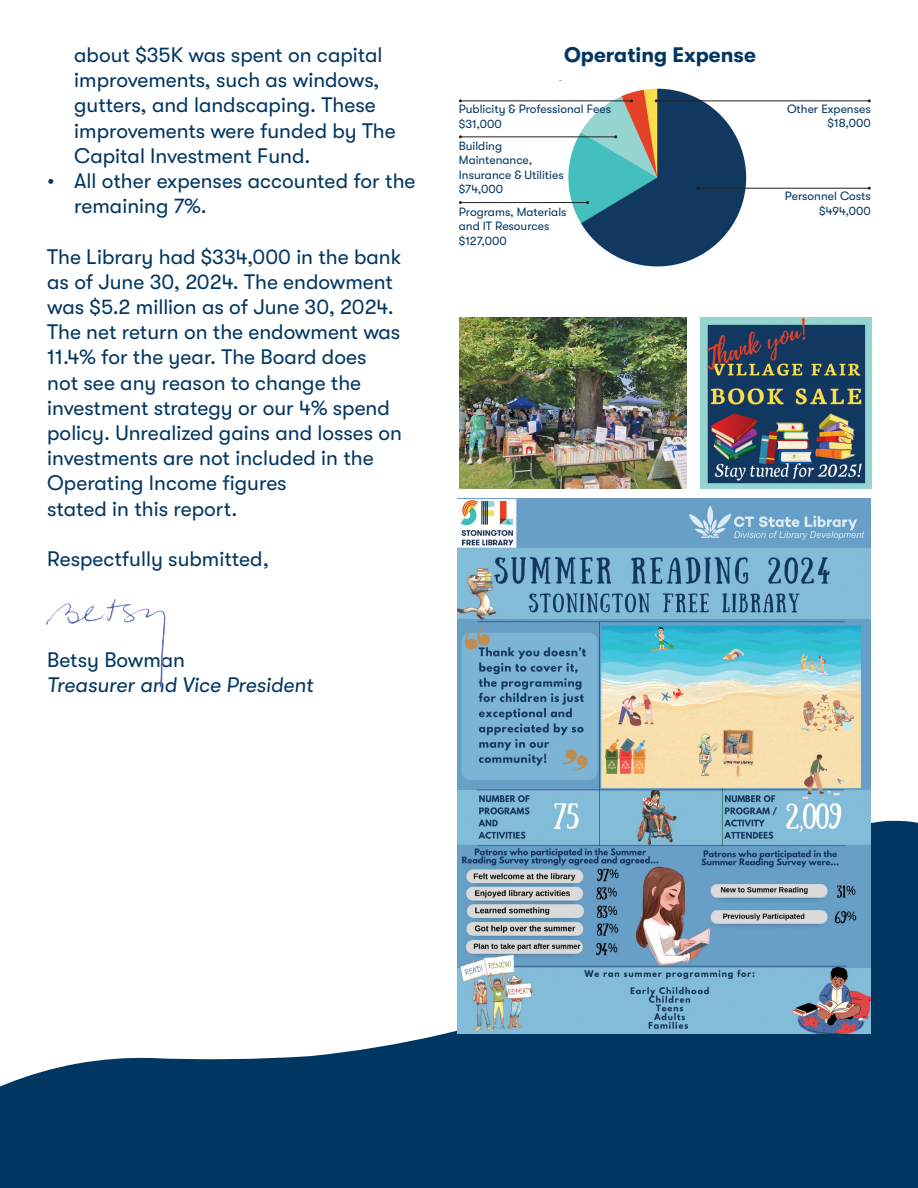
<style>
.page{position:relative;width:918px;height:1188px;background:#fff}
.page>*{position:absolute;margin:0;border:0;box-sizing:border-box;transform-origin:0 0}
.t1{font:21px/25.2px "GT Walsheim";color:#003662}
.t2{font:italic 21px "GT Walsheim";color:#003662}
.t3{font:700 21px "GT Walsheim";color:#003662}
.t4{font:12px/14.4px "GT Walsheim";color:#003662}
</style>
<div class="page">
<svg style="left:0;top:819px;width:918px;height:369px;fill:#003662"></svg>
<img style="left:46px;top:599px;width:120px;height:89px">
<img style="left:458px;top:499px;width:412px;height:534px">
<img style="left:558px;top:88px;width:203px;height:179px">
<hr style="left:656px;top:101px;width:213px;height:1px;background:#231f20">
<hr style="left:698px;top:188px;width:171px;height:1px;background:#231f20">
<hr style="left:460px;top:202px;width:128px;height:1px;background:#231f20">
<hr style="left:460px;top:136px;width:156px;height:1px;background:#231f20">
<hr style="left:460px;top:101px;width:172px;height:1px;background:#231f20">
<img style="left:459px;top:317px;width:227px;height:171px">
<img style="left:700px;top:318px;width:171px;height:170px">
<p class="t1" style="left:74px;top:42px;width:323px">about $35K was spent on capital improvements, such as windows, gutters, and landscaping. These improvements were funded by The<br>Capital Investment Fund.</p>
<p class="t1" style="left:74px;top:168px;width:343px;text-indent:-27px">• All other expenses accounted for the remaining 7%.</p>
<p class="t1" style="left:47px;top:244px;width:356px">The Library had $334,000 in the bank as of June 30, 2024. The endowment was $5.2 million as of June 30, 2024.<br>The net return on the endowment was<br>11.4% for the year. The Board does not see any reason to change the investment strategy or our 4% spend policy. Unrealized gains and losses on investments are not included in the<br>Operating Income figures<br>stated in this report.</p>
<p class="t1" style="left:47px;top:546px;width:223px">Respectfully submitted,</p>
<p class="t1" style="left:47px;top:647px;width:139px">Betsy Bowman</p>
<p class="t2" style="left:47px;top:673px;width:268px">Treasurer and Vice President</p>
<p class="t3" style="left:564px;top:43px;width:193px">Operating Expense</p>
<p class="t4" style="left:459px;top:102px;width:154px">Publicity &amp; Professional Fees $31,000</p>
<p class="t4" style="left:787px;top:102px;width:85px;text-align:right">Other Expenses $18,000</p>
<p class="t4" style="left:459px;top:139px;width:106px">Building<br>Maintenance,<br>Insurance &amp; Utilities $74,000</p>
<p class="t4" style="left:785px;top:189px;width:87px">Personnel Costs</p>
<p class="t4" style="left:459px;top:204px;width:109px">Programs, Materials</p>
<p class="t4" style="left:819px;top:204px;width:53px">$494,000</p>
<p class="t4" style="left:459px;top:219px;width:92px">and IT Resources $127,000</p>
</div>
